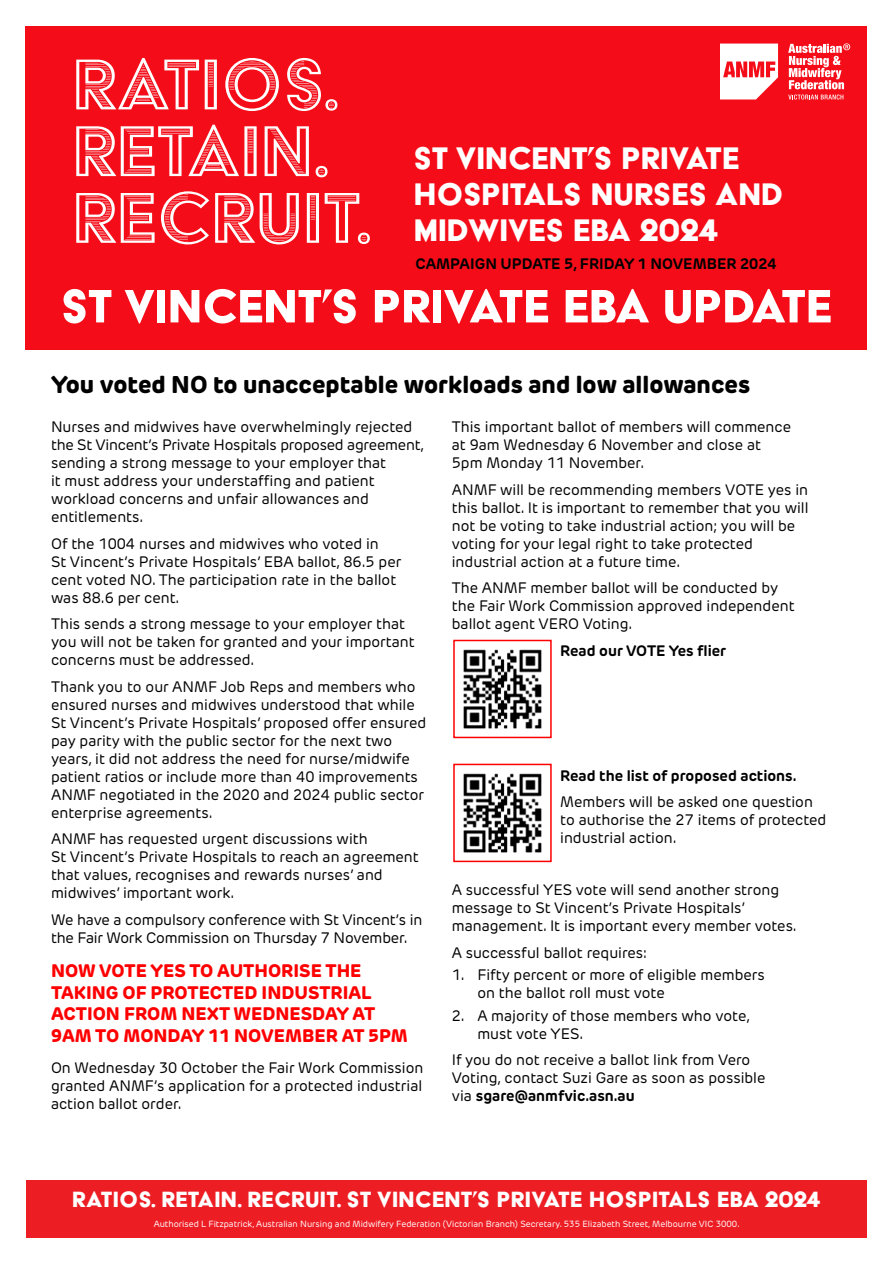
<style>
.page{position:relative;width:893px;height:1263px;background:#fff}
.page>*{position:absolute;margin:0;border:0;box-sizing:border-box;transform-origin:0 0}
.t1{font:82.95px/66.8px "Acier BAT Text Gris";color:#fff}
.t2{font:54px "Acier BAT Text Solid";color:#fff}
.t3{font:36px/36px "Acier BAT Text Solid";color:#fff}
.t4{font:25.5px "Acier BAT Text Solid";letter-spacing:.01em;color:#fff}
.t5{font:800 24px "New Rubrik Edge";color:#000}
.t6{font:800 18px/21.6px "New Rubrik Edge";color:#f00}
.t7{font:15px/18px "New Rubrik Edge";color:#000}
.t8{font:700 15px "New Rubrik Edge";color:#000}
.t9{font:8.85px "New Rubrik Edge";color:#fff}
.s1{font-weight:700}
</style>
<div class="page">
<div style="left:26px;top:26px;width:841px;height:323px;background:#f40d18"></div>
<svg style="left:788px;top:95px;width:55px;height:5px"></svg>
<svg style="left:720px;top:44px;width:58px;height:55px"></svg>
<svg style="left:788px;top:43px;width:62px;height:46px"></svg>
<div style="left:26px;top:1180px;width:841px;height:57px;background:#ed1d24"></div>
<img style="left:463px;top:649px;width:79px;height:80px">
<div style="left:453px;top:640px;width:99px;height:98px;border:2px solid #f00"></div>
<img style="left:463px;top:773px;width:79px;height:80px">
<div style="left:453px;top:764px;width:99px;height:98px;border:2px solid #f00"></div>
<h1 class="t1" style="left:72px;top:50px;width:302px">RATIOS.<br>RETAIN.<br>RECRUIT.</h1>
<h3 class="t3" style="left:414px;top:140px;width:371px">ST VINCENT’S PRIVATE<br>HOSPITALS NURSES AND<br>MIDWIVES EBA 2024</h3>
<p class="t8" style="left:415px;top:254px;width:363px">CAMPAIGN UPDATE 5, FRIDAY 1 NOVEMBER 2024</p>
<h2 class="t2" style="left:61px;top:278px;width:772px">ST VINCENT’S PRIVATE EBA UPDATE</h2>
<h3 class="t5" style="left:51px;top:369px;width:701px">You voted NO to unacceptable workloads and low allowances</h3>
<p class="t7" style="left:51px;top:418px;width:375px">Nurses and midwives have overwhelmingly rejected the St Vincent’s Private Hospitals proposed agreement, sending a strong message to your employer that<br>it must address your understaffing and patient workload concerns and unfair allowances and entitlements.</p>
<p class="t7" style="left:51px;top:534px;width:352px">Of the 1004 nurses and midwives who voted in<br>St Vincent’s Private Hospitals’ EBA ballot, 86.5 per cent voted NO. The participation rate in the ballot was 88.6 per cent.</p>
<p class="t7" style="left:51px;top:615px;width:365px">This sends a strong message to your employer that you will not be taken for granted and your important concerns must be addressed.</p>
<p class="t7" style="left:51px;top:677px;width:377px">Thank you to our ANMF Job Reps and members who ensured nurses and midwives understood that while St Vincent’s Private Hospitals’ proposed offer ensured pay parity with the public sector for the next two years, it did not address the need for nurse/midwife patient ratios or include more than 40 improvements ANMF negotiated in the 2020 and 2024 public sector enterprise agreements.</p>
<p class="t7" style="left:51px;top:830px;width:369px">ANMF has requested urgent discussions with<br>St Vincent’s Private Hospitals to reach an agreement that values, recognises and rewards nurses’ and midwives’ important work.</p>
<p class="t7" style="left:51px;top:910px;width:373px">We have a compulsory conference with St Vincent’s in the Fair Work Commission on Thursday 7 November.</p>
<p class="t6" style="left:51px;top:960px;width:358px">NOW VOTE YES TO AUTHORISE THE<br>TAKING OF PROTECTED INDUSTRIAL<br>ACTION FROM NEXT WEDNESDAY AT<br>9AM TO MONDAY 11 NOVEMBER AT 5PM</p>
<p class="t7" style="left:51px;top:1058px;width:374px;text-align:justify">On Wednesday 30 October the Fair Work Commission granted ANMF’s application for a protected industrial action ballot order.</p>
<p class="t7" style="left:452px;top:418px;width:341px">This important ballot of members will commence at 9am Wednesday 6 November and close at<br>5pm Monday 11 November.</p>
<p class="t7" style="left:452px;top:480px;width:358px">ANMF will be recommending members VOTE yes in this ballot. It is important to remember that you will not be voting to take industrial action; you will be voting for your legal right to take protected industrial action at a future time.</p>
<p class="t7" style="left:452px;top:579px;width:344px">The ANMF member ballot will be conducted by the Fair Work Commission approved independent ballot agent VERO Voting.</p>
<p class="t8" style="left:560px;top:641px;width:168px">Read our VOTE Yes flier</p>
<p class="t8" style="left:560px;top:766px;width:238px">Read the list of proposed actions.</p>
<p class="t7" style="left:560px;top:793px;width:268px">Members will be asked one question to authorise the 27 items of protected industrial action.</p>
<p class="t7" style="left:452px;top:881px;width:346px">A successful YES vote will send another strong message to St Vincent’s Private Hospitals’ management. It is important every member votes.</p>
<p class="t7" style="left:452px;top:944px;width:197px">A successful ballot requires:</p>
<p class="t7" style="left:477px;top:966px;width:289px;text-indent:-26px">1. Fifty percent or more of eligible members on the ballot roll must vote</p>
<p class="t7" style="left:477px;top:1006px;width:274px;text-indent:-26px">2. A majority of those members who vote, must vote YES.</p>
<p class="t7" style="left:452px;top:1051px;width:315px">If you do not receive a ballot link from Vero<br>Voting, contact Suzi Gare as soon as possible via <span class="s1">sgare@anmfvic.asn.au</span></p>
<h3 class="t4" style="left:72px;top:1186px;width:750px">RATIOS. RETAIN. RECRUIT. ST VINCENT’S PRIVATE HOSPITALS EBA 2024</h3>
<p class="t9" style="left:154px;top:1218px;width:587px">Authorised L Fitzpatrick, Australian Nursing and Midwifery Federation (Victorian Branch) Secretary. 535 Elizabeth Street, Melbourne VIC 3000.</p>
</div>
